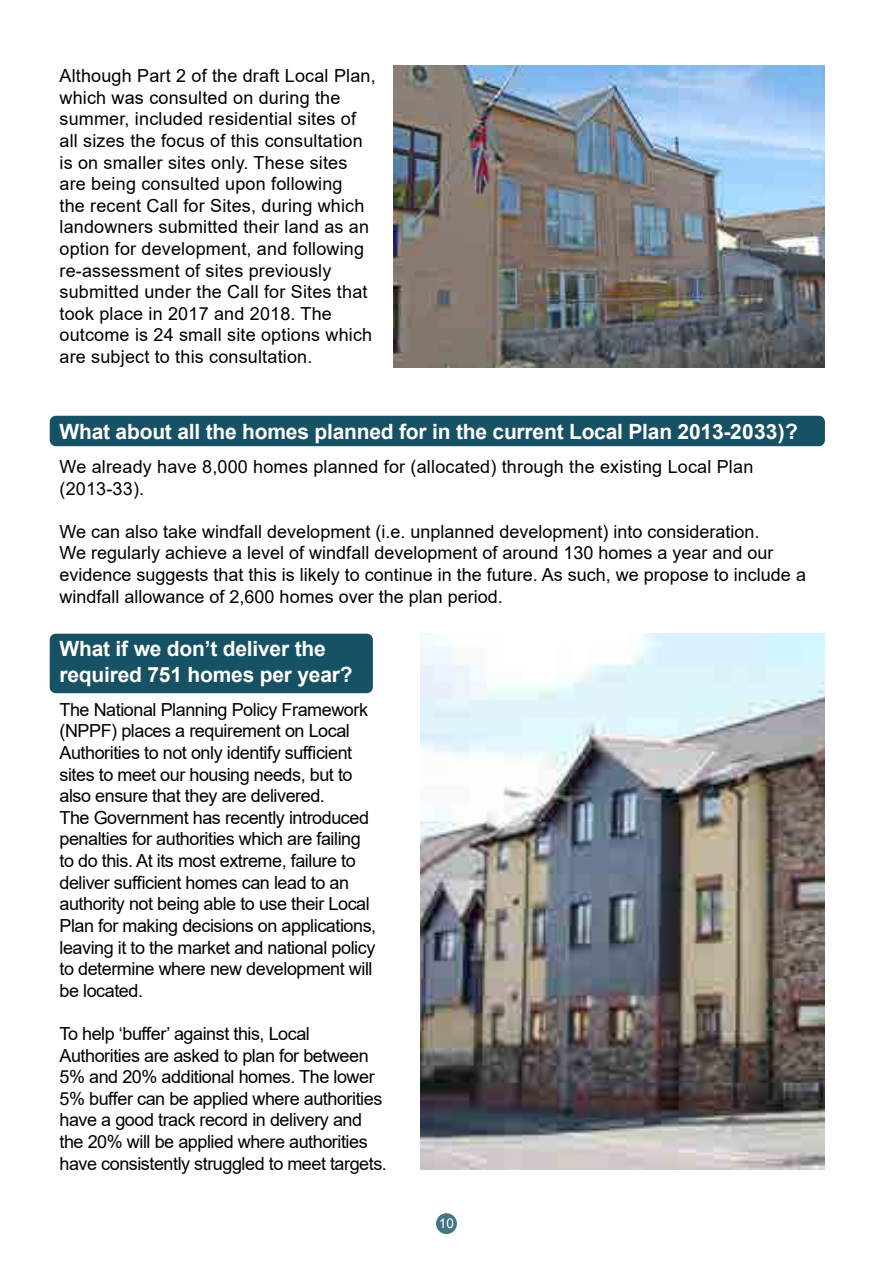
<style>
.page{position:relative;width:893px;height:1263px;background:#fff}
.page>*{position:absolute;margin:0;border:0;box-sizing:border-box;transform-origin:0 0}
.Question_Header{font:700 21px/25.2px "Arial";letter-spacing:-.01em;color:#fff}
.t1{font:18px/21.6px "Arial";color:#000}
.t2{font:18px/21.6px "Arial";letter-spacing:-.025em;color:#000}
.t3{font:13.5px "Arial";color:#fff}
</style>
<div class="page">
<div style="left:436px;top:1213px;width:21px;height:21px;background:#457483;border-radius:50%"></div>
<div style="left:50px;top:634px;width:323px;height:59px;background:#165164;border-radius:6px"></div>
<div style="left:50px;top:416px;width:775px;height:30px;background:#165164;border-radius:6px"></div>
<img style="left:421px;top:634px;width:404px;height:535px">
<img style="left:393px;top:66px;width:432px;height:302px">
<p class="t1" style="left:60px;top:65px;width:318px">Although Part 2 of the draft Local Plan, which was consulted on during the summer, included residential sites of all sizes the focus of this consultation is on smaller sites only. These sites are being consulted upon following<br>the recent Call for Sites, during which landowners submitted their land as an option for development, and following re-assessment of sites previously submitted under the Call for Sites that took place in 2017 and 2018. The outcome is 24 small site options which are subject to this consultation.</p>
<p class="Question_Header" style="left:60px;top:419px;width:740px">What about all the homes planned for in the current Local Plan 2013-2033)?</p>
<p class="t1" style="left:60px;top:456px;width:695px">We already have 8,000 homes planned for (allocated) through the existing Local Plan (2013-33).</p>
<p class="t1" style="left:60px;top:520px;width:748px">We can also take windfall development (i.e. unplanned development) into consideration.<br>We regularly achieve a level of windfall development of around 130 homes a year and our evidence suggests that this is likely to continue in the future. As such, we propose to include a windfall allowance of 2,600 homes over the plan period.</p>
<p class="Question_Header" style="left:60px;top:636px;width:295px">What if we don’t deliver the required 751 homes per year?</p>
<p class="t2" style="left:60px;top:699px;width:310px">The National Planning Policy Framework (NPPF) places a requirement on Local Authorities to not only identify sufficient sites to meet our housing needs, but to also ensure that they are delivered.</p>
<p class="t2" style="left:60px;top:807px;width:318px">The Government has recently introduced penalties for authorities which are failing to do this. At its most extreme, failure to deliver sufficient homes can lead to an authority not being able to use their Local Plan for making decisions on applications, leaving it to the market and national policy to determine where new development will be located.</p>
<p class="t2" style="left:60px;top:1023px;width:329px">To help ‘buffer’ against this, Local Authorities are asked to plan for between 5% and 20% additional homes. The lower 5% buffer can be applied where authorities have a good track record in delivery and the 20% will be applied where authorities have consistently struggled to meet targets.</p>
<p class="t3" style="left:439px;top:1213px;width:17px">10</p>
</div>
